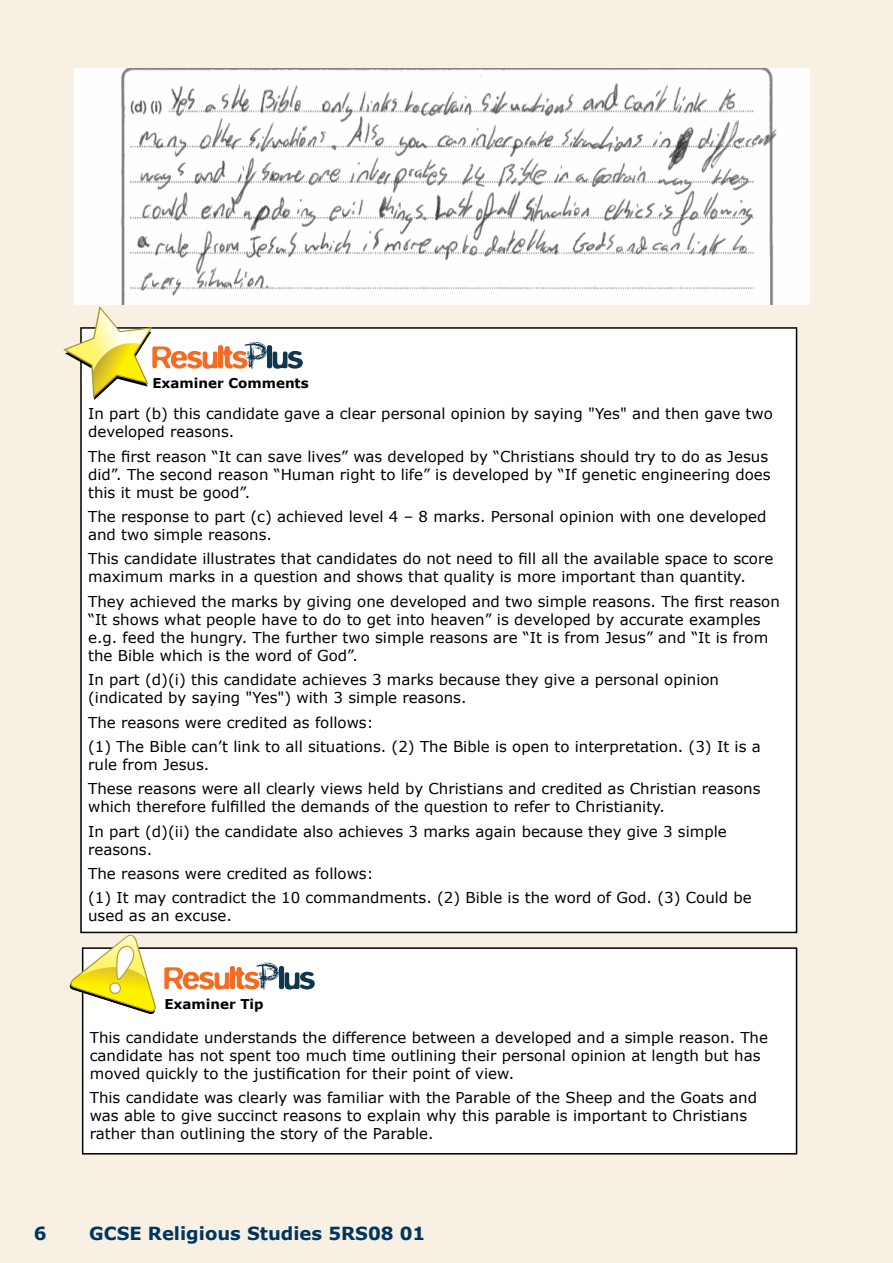
<style>
.page{position:relative;width:893px;height:1263px;background:#f8f0e2}
.page>*{position:absolute;margin:0;border:0;box-sizing:border-box;transform-origin:0 0}
.t1{font:700 18px "Verdana";color:#00355f}
.t2{font:15px/18px "Verdana";color:#000}
.t3{font:700 13.5px "Verdana";color:#000}
</style>
<div class="page">
<div style="left:81px;top:328px;width:715px;height:604px;background:#fff"></div>
<svg style="left:63px;top:306px;width:240px;height:94px"></svg>
<img style="left:75px;top:69px;width:735px;height:235px">
<div style="left:83px;top:948px;width:713px;height:206px;background:#fff"></div>
<div style="left:82px;top:947px;width:715px;height:207px;border:2px solid #000"></div>
<svg style="left:69px;top:933px;width:88px;height:82px"></svg>
<svg style="left:164px;top:963px;width:151px;height:27px"></svg>
<p class="t3" style="left:152px;top:374px;width:158px">Examiner Comments</p>
<p class="t2" style="left:88px;top:404px;width:686px">In part (b) this candidate gave a clear personal opinion by saying "Yes" and then gave two developed reasons.</p>
<p class="t2" style="left:88px;top:447px;width:684px">The first reason “It can save lives” was developed by “Christians should try to do as Jesus did”. The second reason “Human right to life” is developed by “If genetic engineering does this it must be good”.</p>
<p class="t2" style="left:88px;top:507px;width:680px">The response to part (c) achieved level 4 – 8 marks. Personal opinion with one developed and two simple reasons.</p>
<p class="t2" style="left:88px;top:549px;width:687px">This candidate illustrates that candidates do not need to fill all the available space to score maximum marks in a question and shows that quality is more important than quantity.</p>
<p class="t2" style="left:88px;top:592px;width:693px">They achieved the marks by giving one developed and two simple reasons. The first reason “It shows what people have to do to get into heaven” is developed by accurate examples e.g. feed the hungry. The further two simple reasons are “It is from Jesus” and “It is from the Bible which is the word of God”.</p>
<p class="t2" style="left:88px;top:670px;width:632px">In part (d)(i) this candidate achieves 3 marks because they give a personal opinion (indicated by saying "Yes") with 3 simple reasons.</p>
<p class="t2" style="left:88px;top:709px;width:674px;line-height:24.3px">The reasons were credited as follows:<br>(1) The Bible can’t link to all situations. (2) The Bible is open to interpretation. (3) It is a</p>
<p class="t2" style="left:88px;top:752px;width:674px;line-height:24.3px">rule from Jesus.<br>These reasons were all clearly views held by Christians and credited as Christian reasons</p>
<p class="t2" style="left:88px;top:794px;width:640px;line-height:24.3px">which therefore fulfilled the demands of the question to refer to Christianity.<br>In part (d)(ii) the candidate also achieves 3 marks again because they give 3 simple</p>
<p class="t2" style="left:88px;top:836px;width:665px;line-height:24.3px">reasons.<br>The reasons were credited as follows:<br>(1) It may contradict the 10 commandments. (2) Bible is the word of God. (3) Could be</p>
<p class="t2" style="left:88px;top:906px;width:145px">used as an excuse.</p>
<p class="t3" style="left:164px;top:995px;width:101px">Examiner Tip</p>
<p class="t2" style="left:90px;top:1028px;width:680px">This candidate understands the difference between a developed and a simple reason. The candidate has not spent too much time outlining their personal opinion at length but has moved quickly to the justification for their point of view.</p>
<p class="t2" style="left:90px;top:1088px;width:669px">This candidate was clearly was familiar with the Parable of the Sheep and the Goats and was able to give succinct reasons to explain why this parable is important to Christians rather than outlining the story of the Parable.</p>
<p class="t1" style="left:34px;top:1222px;width:14px">6</p>
<p class="t1" style="left:89px;top:1222px;width:338px">GCSE Religious Studies 5RS08 01</p>
</div>
